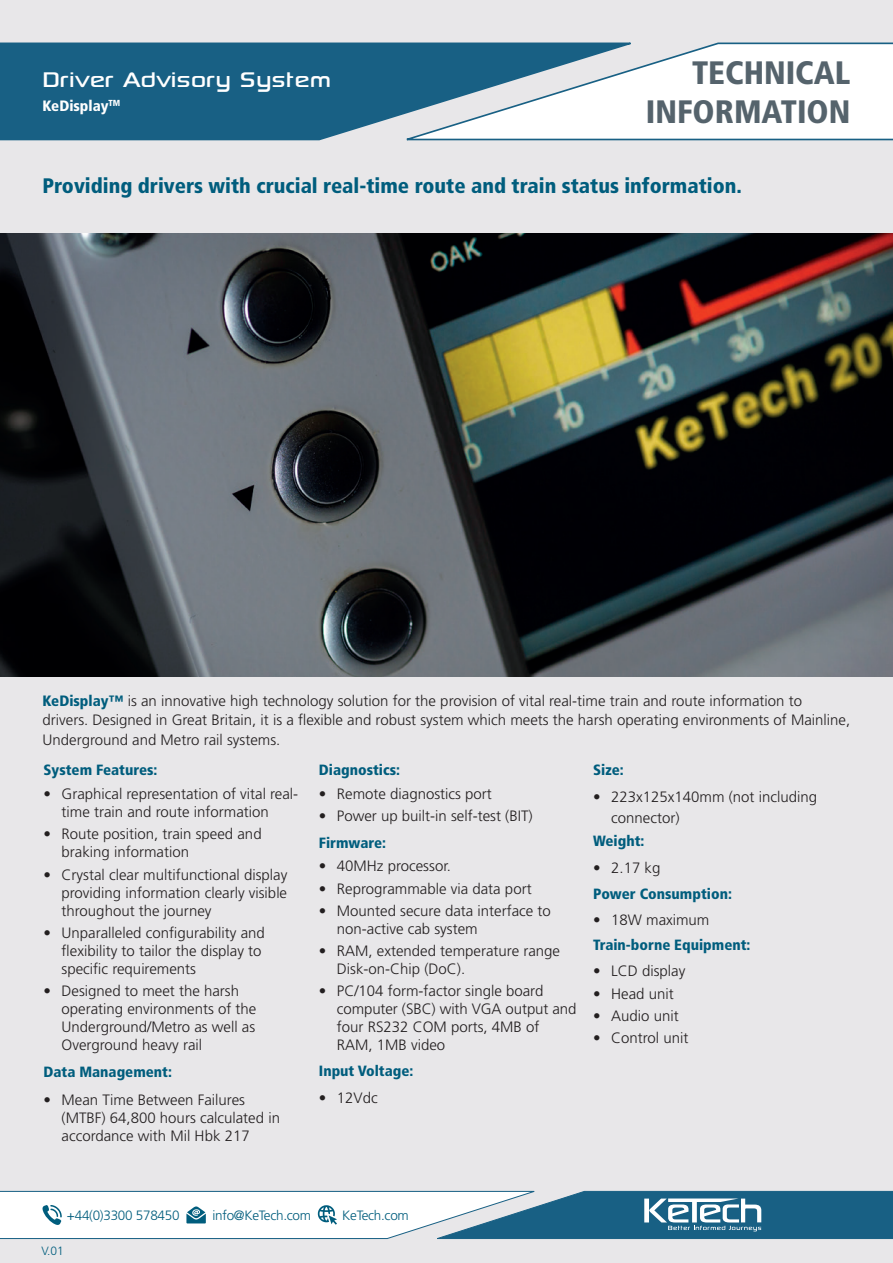
<style>
.page{position:relative;width:893px;height:1263px;background:#e8e7e9}
.page>*{position:absolute;margin:0;border:0;box-sizing:border-box;transform-origin:0 0}
.t1{font:900 condensed 32.4px/38.8px "Frutiger LT Std";color:#55636c;text-align:right}
.t2{font:30px "Sony Sketch EF";color:#fff}
.t3{font:900 condensed 21px "Frutiger LT Std";color:#005d7d}
.t4{font:300 15px/18px "Frutiger LT Std";color:#231f20}
.t5{font:900 condensed 15px "Frutiger LT Std";color:#fff}
.t6{font:900 condensed 14.85px "Frutiger LT Std";color:#005d7d}
.t7{font:300 13.5px "Frutiger LT Std";letter-spacing:-.02em;color:#005d7d}
.t8{font:300 12px "Frutiger LT Std";color:#005d7d}
.s1{font-weight:900;font-stretch:condensed;color:#005d7d}
</style>
<div class="page">
<img style="left:0;top:234px;width:893px;height:442px">
<svg style="left:641px;top:42px;width:252px;height:99px;background:#f5f8f9"></svg>
<svg style="left:0;top:42px;width:641px;height:99px;background:#4f84a0"></svg>
<svg style="left:0;top:1190px;width:893px;height:49px;background:#9bbac9"></svg>
<h2 class="t2" style="left:43px;top:63px;width:290px">Driver Advisory System</h2>
<p class="t5" style="left:43px;top:97px;width:79px">KeDisplay<sup>TM</sup></p>
<h1 class="t1" style="left:646px;top:53px;width:206px">TECHNICAL<br>INFORMATION</h1>
<h3 class="t3" style="left:43px;top:173px;width:701px">Providing drivers with crucial real-time route and train status information.</h3>
<p class="t4" style="left:43px;top:691px;width:809px;line-height:19.5px"><span class="s1">KeDisplay™</span> is an innovative high technology solution for the provision of vital real-time train and route information to drivers. Designed in Great Britain, it is a flexible and robust system which meets the harsh operating environments of Mainline,<br>Underground and Metro rail systems.</p>
<p class="t6" style="left:44px;top:761px;width:115px">System Features:</p>
<p class="t4" style="left:62px;top:785px;width:238px;text-indent:-18px">• Graphical representation of vital real&shy;time train and route information</p>
<p class="t4" style="left:62px;top:825px;width:202px;text-indent:-18px">• Route position, train speed and braking information</p>
<p class="t4" style="left:62px;top:865px;width:227px;text-align:justify;text-indent:-18px">• Crystal clear multifunctional display providing information clearly visible throughout the journey</p>
<p class="t4" style="left:62px;top:924px;width:205px;text-indent:-18px">• Unparalleled configurability and flexibility to tailor the display to specific requirements</p>
<p class="t4" style="left:62px;top:982px;width:196px;text-indent:-18px">• Designed to meet the harsh operating environments of the<br>Underground/Metro as well as<br>Overground heavy rail</p>
<p class="t6" style="left:44px;top:1063px;width:130px">Data Management:</p>
<p class="t4" style="left:62px;top:1091px;width:220px;text-indent:-18px">• Mean Time Between Failures (MTBF) 64,800 hours calculated in accordance with Mil Hbk 217</p>
<p class="t6" style="left:319px;top:761px;width:83px">Diagnostics:</p>
<p class="t4" style="left:319px;top:785px;width:175px">• Remote diagnostics port</p>
<p class="t4" style="left:319px;top:807px;width:215px">• Power up built-in self-test (BIT)</p>
<p class="t6" style="left:319px;top:833px;width:69px">Firmware:</p>
<p class="t4" style="left:319px;top:857px;width:134px">• 40MHz processor.</p>
<p class="t4" style="left:319px;top:880px;width:214px">• Reprogrammable via data port</p>
<p class="t4" style="left:337px;top:902px;width:215px;text-indent:-18px">• Mounted secure data interface to non-active cab system</p>
<p class="t4" style="left:337px;top:942px;width:225px;text-indent:-18px">• RAM, extended temperature range<br>Disk-on-Chip (DoC).</p>
<p class="t4" style="left:337px;top:982px;width:241px;text-indent:-18px">• PC/104 form-factor single board computer (SBC) with VGA output and four RS232 COM ports, 4MB of<br>RAM, 1MB video</p>
<p class="t6" style="left:319px;top:1062px;width:96px">Input Voltage:</p>
<p class="t4" style="left:319px;top:1089px;width:60px">• 12Vdc</p>
<p class="t6" style="left:593px;top:761px;width:32px">Size:</p>
<p class="t4" style="left:611px;top:786px;width:207px;line-height:21px;text-indent:-18px">• 223x125x140mm (not including connector)</p>
<p class="t6" style="left:593px;top:832px;width:53px">Weight:</p>
<p class="t4" style="left:593px;top:859px;width:69px">• 2.17 kg</p>
<p class="t6" style="left:593px;top:884px;width:140px">Power Consumption:</p>
<p class="t4" style="left:593px;top:911px;width:118px">• 18W maximum</p>
<p class="t6" style="left:593px;top:935px;width:159px">Train-borne Equipment:</p>
<p class="t4" style="left:593px;top:962px;width:94px">• LCD display</p>
<p class="t4" style="left:593px;top:984px;width:82px">• Head unit</p>
<p class="t4" style="left:593px;top:1007px;width:87px">• Audio unit</p>
<p class="t4" style="left:593px;top:1029px;width:97px">• Control unit</p>
<p class="t7" style="left:67px;top:1208px;width:114px">+44(0)3300 578450</p>
<p class="t7" style="left:212px;top:1208px;width:100px">info@KeTech.com</p>
<p class="t7" style="left:342px;top:1208px;width:68px">KeTech.com</p>
<p class="t8" style="left:41px;top:1244px;width:24px">V.01</p>
</div>
